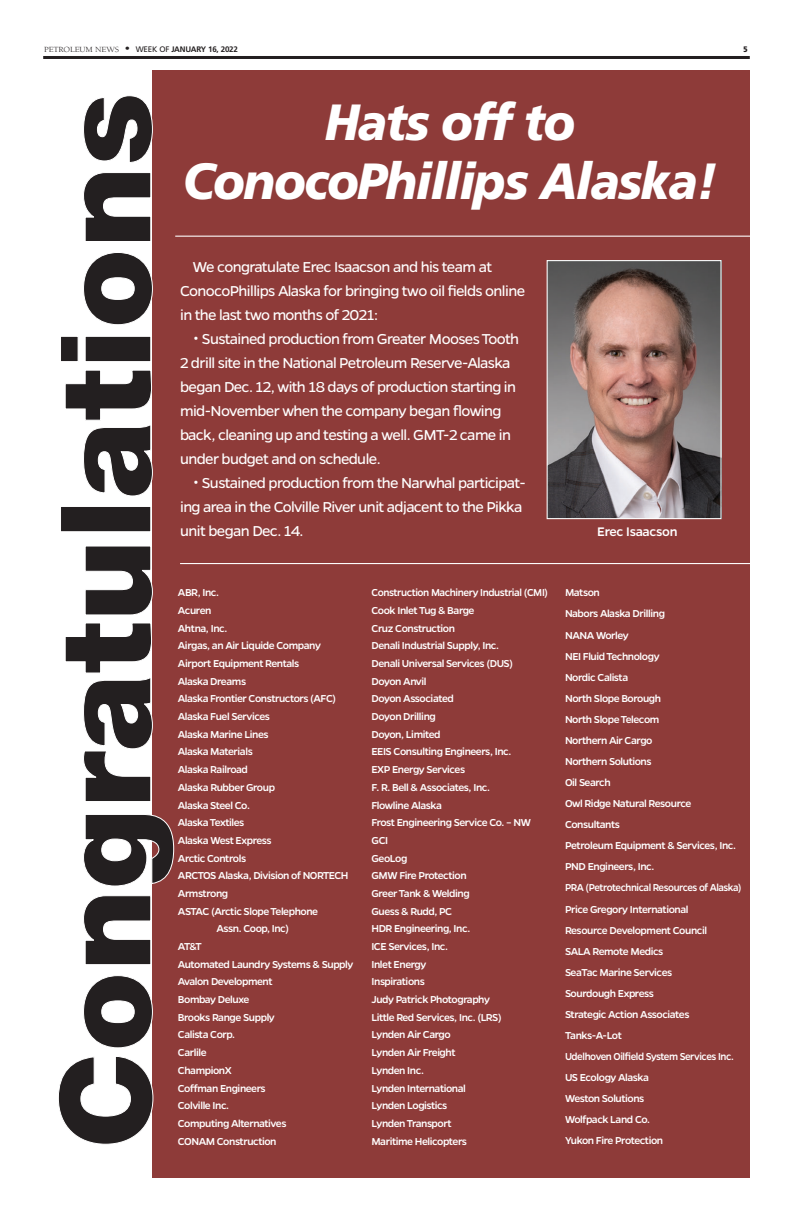
<style>
.page{position:relative;width:792px;height:1224px;background:#fff}
.page>*{position:absolute;margin:0;border:0;box-sizing:border-box;transform-origin:0 0}
.t1{font:italic 900 50.8px/59.5px "Frutiger";letter-spacing:-.03em;color:#fff;text-align:center;scale:.94 1}
.t2{font:16.2px/24px "Gentona";letter-spacing:-.04em;color:#fff}
.t3{font:500 14.1px "Gentona";letter-spacing:-.02em;color:#fff}
.t4{font:500 11.4px/21.1px "Gentona";letter-spacing:-.04em;color:#fff}
.t5{font:500 11.4px/17.7px "Gentona";letter-spacing:-.04em;color:#fff;scale:.96 1}
.t6{font:700 8px "Frutiger";letter-spacing:-.03em;color:#231f20}
.t7{font:900 condensed 8px "Frutiger";color:#231f20}
.s1{font-family:"Berkeley";font-weight:400;font-size:8.1px}
.s2{font-family:"Berkeley";font-weight:400;font-size:12px}
.s3{font-weight:400}
.s4{font-size:20.6px}
</style>
<div class="page">
<hr style="left:43px;top:56px;width:707px;height:3px;background:#231f20">
<div style="left:152px;top:71px;width:598px;height:1107px;background:#8e3b39"></div>
<hr style="left:175px;top:236px;width:575px;height:1px;background:#fff">
<hr style="left:180px;top:563px;width:570px;height:1px;background:#fff">
<svg style="left:84px;top:254px;width:70px;height:851px"></svg>
<svg style="left:58px;top:1056px;width:95px;height:89px"></svg>
<div style="left:83px;top:975px;width:70px;height:73px;border:1px solid #fff;border-radius:50%"></div>
<div style="left:101px;top:1001px;width:34px;height:22px;border:1px solid #fff;border-radius:50%"></div>
<svg style="left:83px;top:895px;width:68px;height:70px"></svg>
<svg style="left:83px;top:814px;width:91px;height:73px"></svg>
<svg style="left:65px;top:622px;width:88px;height:180px"></svg>
<svg style="left:61px;top:506px;width:92px;height:109px"></svg>
<svg style="left:61px;top:336px;width:92px;height:161px"></svg>
<div style="left:83px;top:252px;width:70px;height:73px;border:1px solid #fff;border-radius:50%"></div>
<div style="left:101px;top:277px;width:34px;height:23px;border:1px solid #fff;border-radius:50%"></div>
<svg style="left:83px;top:172px;width:68px;height:69px"></svg>
<svg style="left:83px;top:95px;width:70px;height:68px"></svg>
<img style="left:549px;top:262px;width:171px;height:255px">
<div style="left:547px;top:260px;width:175px;height:259px;border:1px solid #fff"></div>
<p class="t6" style="left:44px;top:46px;width:195px"><span class="s1">PETROLEUM NEWS</span> <span class="s2">•</span> <span class="s3">WEEK OF</span> JANUARY 16, 2022</p>
<p class="t7" style="left:744px;top:46px;width:6px">5</p>
<h1 class="t1" style="left:183px;top:96px;width:571px">Hats off to<br>ConocoPhillips Alaska!</h1>
<h2 class="t2" style="left:180px;top:255px;width:347px;text-indent:13px">We congratulate Erec Isaacson and his team at<br>ConocoPhillips Alaska for bringing two oil fields online in the last two months of 2021:</h2>
<p class="t2" style="left:180px;top:327px;width:341px;text-indent:13px"><span class="s4">•</span> Sustained production from Greater Mooses Tooth 2 drill site in the National Petroleum Reserve-Alaska began Dec. 12, with 18 days of production starting in mid-November when the company began flowing back, cleaning up and testing a well. GMT-2 came in under budget and on schedule.</p>
<h2 class="t2" style="left:180px;top:471px;width:347px;text-indent:13px"><span class="s4">•</span> Sustained production from the Narwhal participat&shy;ing area in the Colville River unit adjacent to the Pikka unit began Dec. 14.</h2>
<p class="t3" style="left:597px;top:525px;width:82px">Erec Isaacson</p>
<p class="t4" style="left:178px;top:582px;width:43px">ABR, Inc.</p>
<p class="t4" style="left:178px;top:600px;width:35px">Acuren</p>
<p class="t4" style="left:178px;top:618px;width:51px">Ahtna, Inc.</p>
<p class="t4" style="left:178px;top:635px;width:145px">Airgas, an Air Liquide Company</p>
<p class="t4" style="left:178px;top:653px;width:123px">Airport Equipment Rentals</p>
<p class="t4" style="left:178px;top:671px;width:70px">Alaska Dreams</p>
<p class="t4" style="left:178px;top:688px;width:160px">Alaska Frontier Constructors (AFC)</p>
<p class="t4" style="left:178px;top:706px;width:94px">Alaska Fuel Services</p>
<p class="t4" style="left:178px;top:724px;width:92px">Alaska Marine Lines</p>
<p class="t4" style="left:178px;top:741px;width:76px">Alaska Materials</p>
<p class="t4" style="left:178px;top:759px;width:72px">Alaska Railroad</p>
<p class="t4" style="left:178px;top:777px;width:99px">Alaska Rubber Group</p>
<p class="t4" style="left:178px;top:794px;width:73px">Alaska Steel Co.</p>
<p class="t4" style="left:178px;top:812px;width:68px">Alaska Textiles</p>
<p class="t4" style="left:178px;top:830px;width:95px">Alaska West Express</p>
<p class="t4" style="left:178px;top:847px;width:70px">Arctic Controls</p>
<p class="t4" style="left:178px;top:865px;width:172px">ARCTOS Alaska, Division of NORTECH</p>
<p class="t4" style="left:178px;top:883px;width:52px">Armstrong</p>
<p class="t4" style="left:178px;top:901px;width:142px">ASTAC (Arctic Slope Telephone</p>
<p class="t4" style="left:217px;top:918px;width:74px">Assn. Coop, Inc)</p>
<p class="t4" style="left:178px;top:936px;width:25px">AT&amp;T</p>
<p class="t4" style="left:178px;top:954px;width:177px">Automated Laundry Systems &amp; Supply</p>
<p class="t4" style="left:178px;top:971px;width:96px">Avalon Development</p>
<p class="t4" style="left:178px;top:989px;width:73px">Bombay Deluxe</p>
<p class="t4" style="left:178px;top:1007px;width:98px">Brooks Range Supply</p>
<p class="t4" style="left:178px;top:1024px;width:59px">Calista Corp.</p>
<p class="t4" style="left:178px;top:1042px;width:30px">Carlile</p>
<p class="t4" style="left:178px;top:1060px;width:56px">ChampionX</p>
<p class="t4" style="left:178px;top:1077px;width:89px">Coffman Engineers</p>
<p class="t4" style="left:178px;top:1095px;width:53px">Colville Inc.</p>
<p class="t4" style="left:178px;top:1113px;width:110px">Computing Alternatives</p>
<p class="t4" style="left:178px;top:1130px;width:100px">CONAM Construction</p>
<p class="t5" style="left:371px;top:584px;width:185px">Construction Machinery Industrial (CMI)<br>Cook Inlet Tug &amp; Barge<br>Cruz Construction<br>Denali Industrial Supply, Inc.<br>Denali Universal Services (DUS)<br>Doyon Anvil<br>Doyon Associated<br>Doyon Drilling<br>Doyon, Limited<br>EEIS Consulting Engineers, Inc.<br>EXP Energy Services<br>F. R. Bell &amp; Associates, Inc.<br>Flowline Alaska<br>Frost Engineering Service Co. – NW<br>GCI<br>GeoLog<br>GMW Fire Protection<br>Greer Tank &amp; Welding<br>Guess &amp; Rudd, PC<br>HDR Engineering, Inc.<br>ICE Services, Inc.<br>Inlet Energy<br>Inspirations<br>Judy Patrick Photography<br>Little Red Services, Inc. (LRS)<br>Lynden Air Cargo<br>Lynden Air Freight<br>Lynden Inc.<br>Lynden International<br>Lynden Logistics<br>Lynden Transport<br>Maritime Helicopters</p>
<p class="t4" style="left:565px;top:582px;width:178px">Matson<br>Nabors Alaska Drilling<br>NANA Worley<br>NEI Fluid Technology<br>Nordic Calista<br>North Slope Borough<br>North Slope Telecom<br>Northern Air Cargo<br>Northern Solutions<br>Oil Search<br>Owl Ridge Natural Resource<br>Consultants<br>Petroleum Equipment &amp; Services, Inc.<br>PND Engineers, Inc.<br>PRA (Petrotechnical Resources of Alaska)<br>Price Gregory International<br>Resource Development Council<br>SALA Remote Medics<br>SeaTac Marine Services<br>Sourdough Express<br>Strategic Action Associates<br>Tanks-A-Lot<br>Udelhoven Oilfield System Services Inc.<br>US Ecology Alaska<br>Weston Solutions<br>Wolfpack Land Co.<br>Yukon Fire Protection</p>
</div>
